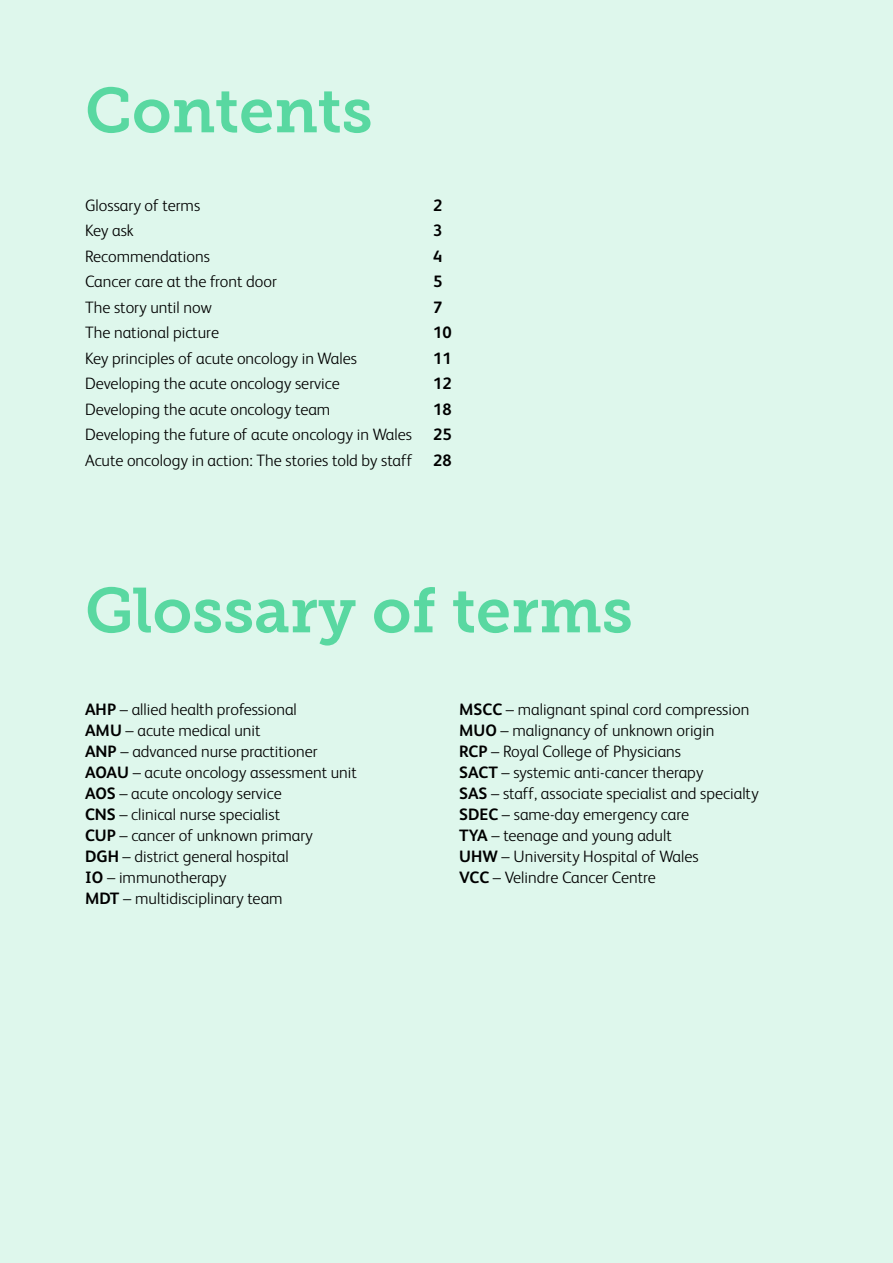
<style>
.page{position:relative;width:893px;height:1263px;background:#def7ec}
.page>*{position:absolute;margin:0;border:0;box-sizing:border-box;transform-origin:0 0}
.t1{font:63px "Museo Slab 700";color:#59d8a1}
.t2{font:300 16.5px/21px "FS Albert";color:#000}
.t3{font:700 16.5px "FS Albert";color:#000}
.s1{font-weight:700}
</style>
<div class="page">
<h1 class="t1" style="left:85px;top:75px;width:289px">Contents</h1>
<p class="t2" style="left:85px;top:194px;width:117px">Glossary of terms</p>
<p class="t3" style="left:433px;top:195px;width:11px">2</p>
<p class="t2" style="left:85px;top:220px;width:50px">Key ask</p>
<p class="t3" style="left:433px;top:221px;width:11px">3</p>
<p class="t2" style="left:85px;top:245px;width:126px">Recommendations</p>
<p class="t3" style="left:433px;top:246px;width:11px">4</p>
<p class="t2" style="left:85px;top:271px;width:193px">Cancer care at the front door</p>
<p class="t3" style="left:433px;top:272px;width:11px">5</p>
<p class="t2" style="left:85px;top:296px;width:128px">The story until now</p>
<p class="t3" style="left:433px;top:297px;width:11px">7</p>
<p class="t2" style="left:85px;top:322px;width:135px">The national picture</p>
<p class="t3" style="left:433px;top:323px;width:20px">10</p>
<p class="t2" style="left:85px;top:347px;width:273px">Key principles of acute oncology in Wales</p>
<p class="t3" style="left:433px;top:348px;width:20px">11</p>
<p class="t2" style="left:85px;top:373px;width:256px">Developing the acute oncology service</p>
<p class="t3" style="left:433px;top:374px;width:20px">12</p>
<p class="t2" style="left:85px;top:398px;width:247px">Developing the acute oncology team</p>
<p class="t3" style="left:433px;top:399px;width:20px">18</p>
<p class="t2" style="left:85px;top:424px;width:328px">Developing the future of acute oncology in Wales</p>
<p class="t3" style="left:433px;top:425px;width:20px">25</p>
<p class="t2" style="left:85px;top:449px;width:329px">Acute oncology in action: The stories told by staff</p>
<p class="t3" style="left:433px;top:450px;width:20px">28</p>
<h1 class="t1" style="left:85px;top:575px;width:549px">Glossary of terms</h1>
<p class="t2" style="left:85px;top:698px;width:273px"><span class="s1">AHP</span> – allied health professional<br><span class="s1">AMU</span> – acute medical unit<br><span class="s1">ANP</span> – advanced nurse practitioner<br><span class="s1">AOAU</span> – acute oncology assessment unit<br><span class="s1">AOS</span> – acute oncology service<br><span class="s1">CNS</span> – clinical nurse specialist<br><span class="s1">CUP</span> – cancer of unknown primary<br><span class="s1">DGH</span> – district general hospital<br><span class="s1">IO</span> – immunotherapy<br><span class="s1">MDT</span> – multidisciplinary team</p>
<p class="t2" style="left:459px;top:699px;width:301px"><span class="s1">MSCC</span> – malignant spinal cord compression <span class="s1">MUO</span> – malignancy of unknown origin<br><span class="s1">RCP</span> – Royal College of Physicians<br><span class="s1">SACT</span> – systemic anti-cancer therapy<br><span class="s1">SAS</span> – staff, associate specialist and specialty <span class="s1">SDEC</span> – same-day emergency care<br><span class="s1">TYA</span> – teenage and young adult<br><span class="s1">UHW</span> – University Hospital of Wales<br><span class="s1">VCC</span> – Velindre Cancer Centre</p>
</div>
